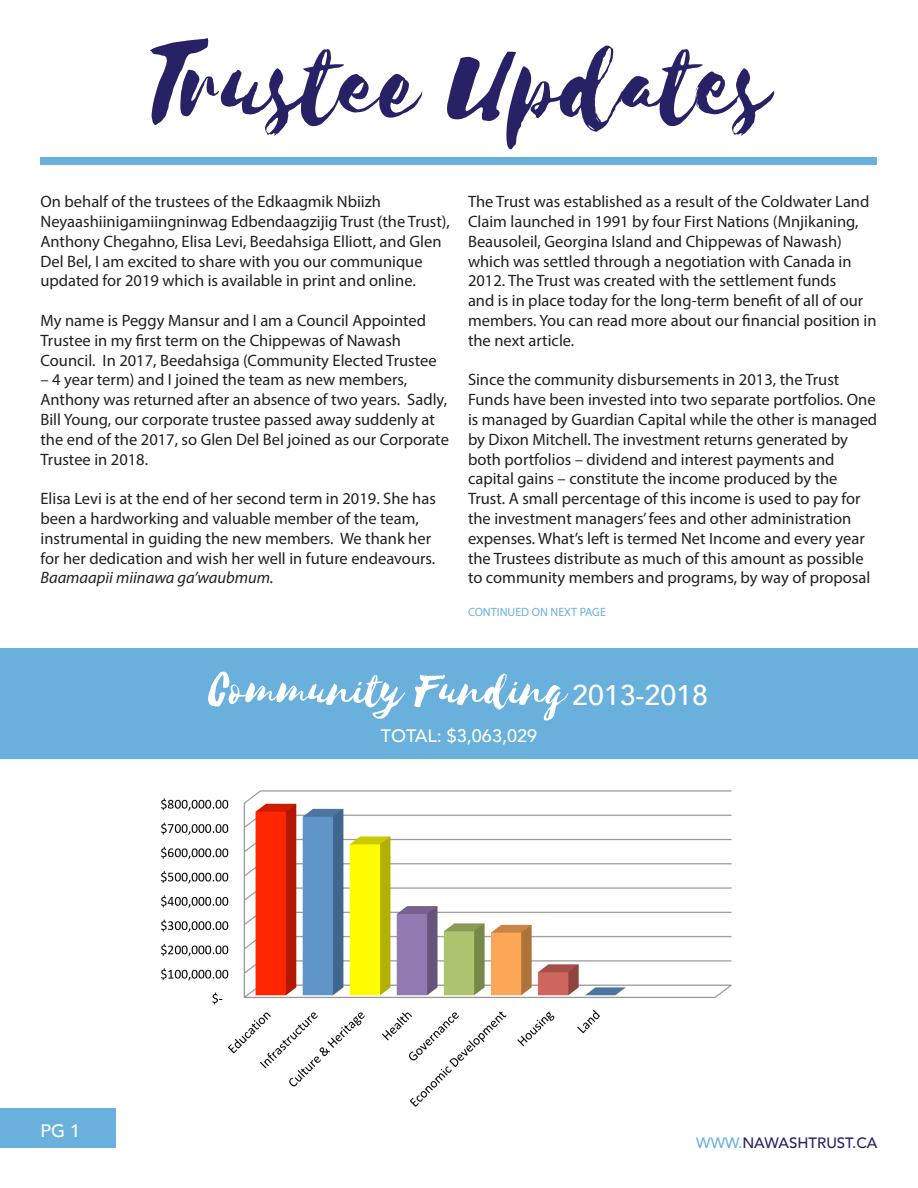
<style>
.page{position:relative;width:918px;height:1188px;background:#fff}
.page>*{position:absolute;margin:0;border:0;box-sizing:border-box;transform-origin:0 0}
.t1{font:121.8px "Selima";color:#272265}
.t2{font:51px "Selima";color:#fff}
.t3{font:500 18px "Avenir";color:#fff}
.t4{font:16.5px/19.8px "Myriad Pro";color:#231f20}
.t5{font:500 15px "Avenir";color:#272265}
.t6{font:12px "Myriad Pro";color:#69b0dc}
.s1{font-style:italic}
.s2{font-family:"Avenir";font-weight:500;font-size:28.5px}
.s3{color:#69b0dc}
</style>
<div class="page">
<div style="left:0;top:648px;width:918px;height:442px;background:#69b0dc"></div>
<div style="left:40px;top:158px;width:838px;height:7px;background:#69b0dc"></div>
<div style="left:0;top:1108px;width:116px;height:40px;background:#69b0dc"></div>
<div style="left:0;top:759px;width:918px;height:331px;background:#fff"></div>
<img style="left:147px;top:774px;width:606px;height:333px">
<p class="t1" style="left:146px;top:18px;width:627px">Trustee Updates</p>
<p class="t4" style="left:40px;top:191px;width:411px">On behalf of the trustees of the Edkaagmik Nbiizh Neyaashiinigamiingninwag Edbendaagzijig Trust (the Trust), Anthony Chegahno, Elisa Levi, Beedahsiga Elliott, and Glen Del Bel, I am excited to share with you our communique updated for 2019 which is available in print and online.</p>
<p class="t4" style="left:40px;top:310px;width:398px">My name is Peggy Mansur and I am a Council Appointed<br>Trustee in my first term on the Chippewas of Nawash<br>Council. In 2017, Beedahsiga (Community Elected Trustee</p>
<p class="t4" style="left:40px;top:370px;width:410px">– 4 year term) and I joined the team as new members, Anthony was returned after an absence of two years. Sadly, Bill Young, our corporate trustee passed away suddenly at the end of the 2017, so Glen Del Bel joined as our Corporate Trustee in 2018.</p>
<p class="t4" style="left:40px;top:488px;width:397px">Elisa Levi is at the end of her second term in 2019. She has been a hardworking and valuable member of the team, instrumental in guiding the new members. We thank her for her dedication and wish her well in future endeavours.<br><span class="s1">Baamaapii miinawa ga’waubmum.</span></p>
<p class="t4" style="left:468px;top:191px;width:410px">The Trust was established as a result of the Coldwater Land Claim launched in 1991 by four First Nations (Mnjikaning, Beausoleil, Georgina Island and Chippewas of Nawash) which was settled through a negotiation with Canada in 2012. The Trust was created with the settlement funds<br>and is in place today for the long-term benefit of all of our members. You can read more about our financial position in the next article.</p>
<p class="t4" style="left:468px;top:370px;width:411px">Since the community disbursements in 2013, the Trust Funds have been invested into two separate portfolios. One is managed by Guardian Capital while the other is managed by Dixon Mitchell. The investment returns generated by both portfolios – dividend and interest payments and capital gains – constitute the income produced by the Trust. A small percentage of this income is used to pay for the investment managers’ fees and other administration expenses. What’s left is termed Net Income and every year the Trustees distribute as much of this amount as possible to community members and programs, by way of proposal</p>
<p class="t6" style="left:468px;top:605px;width:139px">CONTINUED ON NEXT PAGE</p>
<p class="t2" style="left:210px;top:662px;width:499px">Community Funding <span class="s2">2013-2018</span></p>
<p class="t3" style="left:381px;top:721px;width:158px">TOTAL: $3,063,029</p>
<p class="t3" style="left:40px;top:1115px;width:41px">PG 1</p>
<p class="t5" style="left:696px;top:1130px;width:183px"><span class="s3">WWW.</span>NAWASHTRUST.CA</p>
</div>
